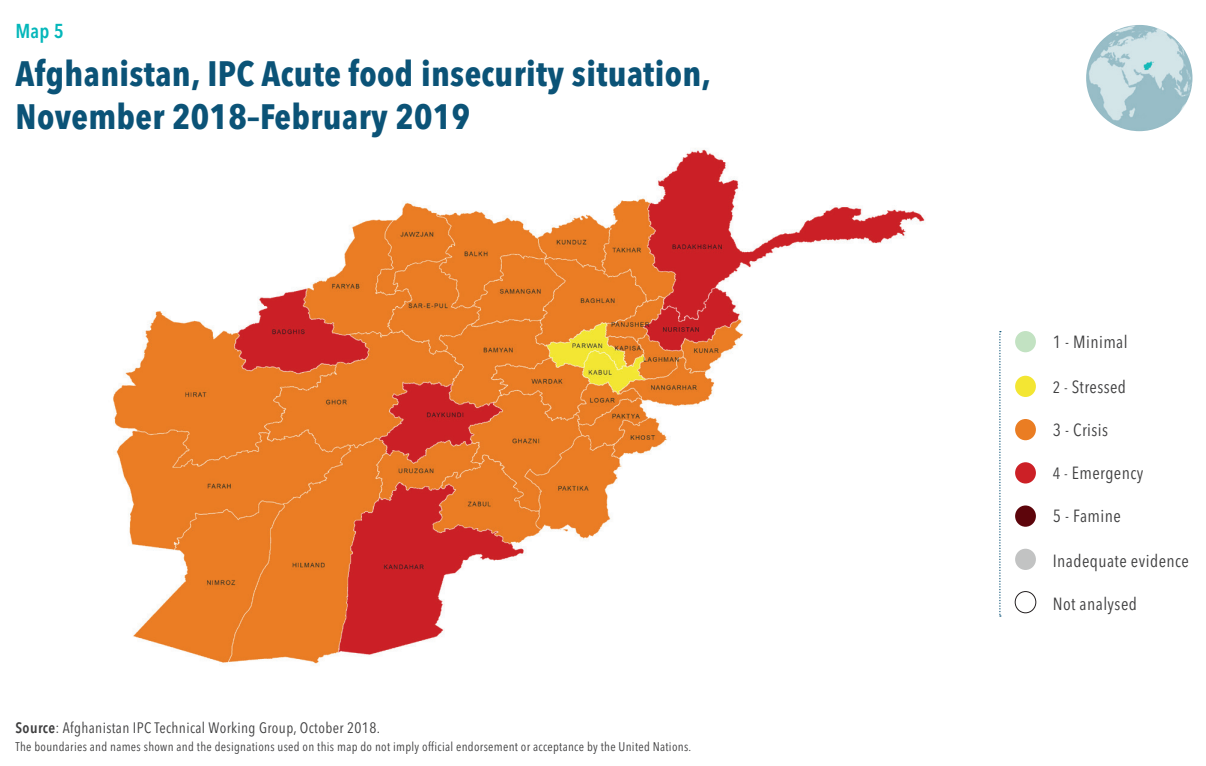
<style>
.page{position:relative;width:1206px;height:766px;background:#fff}
.page>*{position:absolute;margin:0;border:0;box-sizing:border-box;transform-origin:0 0}
.t1{font:700 condensed 35px/42.5px "Avenir Next LT Pro";letter-spacing:.01em;color:#0b5377}
.t2{font:600 condensed 20px "Avenir Next LT Pro";color:#04b7ba}
.t3{font:condensed 17.5px "Avenir Next LT Pro";letter-spacing:.025em;color:#3e3e3f}
.t4{font:condensed 15px "Avenir Next LT Pro";letter-spacing:.025em;color:#3e3e3f}
.t5{font:condensed 12.5px "Avenir Next LT Pro";letter-spacing:.025em;color:#3e3e3f}
.s1{font-weight:600}
.s2{font-size:16.25px}
</style>
<div class="page">
<img style="left:113px;top:148px;width:812px;height:517px">
<img style="left:1086px;top:25px;width:106px;height:106px;border-radius:53px">
<div style="left:1015px;top:331px;width:20px;height:21px;background:#c2e2c2;border-radius:50%"></div>
<div style="left:1015px;top:419px;width:20px;height:21px;background:#ea7d23;border-radius:50%"></div>
<div style="left:1015px;top:505px;width:20px;height:22px;background:#5d050b;border-radius:50%"></div>
<div style="left:1015px;top:376px;width:20px;height:21px;background:#f3e633;border-radius:50%"></div>
<div style="left:1015px;top:462px;width:20px;height:22px;background:#cc2026;border-radius:50%"></div>
<div style="left:1015px;top:549px;width:20px;height:21px;background:#c2c3c3;border-radius:50%"></div>
<div style="left:1014px;top:591px;width:22px;height:22px;border:1px solid #231f20;border-radius:50%"></div>
<svg style="left:999px;top:331px;width:1px;height:286px"></svg>
<h2 class="t2" style="left:16px;top:18px;width:50px">Map 5</h2>
<h1 class="t1" style="left:16px;top:52px;width:697px">Afghanistan, IPC Acute food insecurity situation,<br>November 2018–February 2019</h1>
<p class="t4" style="left:16px;top:718px;width:366px"><span class="s1">Source</span>: Afghanistan IPC Technical Working Group, October 2018.</p>
<p class="t5" style="left:16px;top:739px;width:677px">The boundaries and names shown and the designations used on this map do not imply official endorsement or acceptance by the United Nations.</p>
<h3 class="t3" style="left:1052px;top:331px;width:76px">1 - Minimal</h3>
<h3 class="t3" style="left:1052px;top:376px;width:75px"><span class="s2">2 -</span> Stressed</h3>
<h3 class="t3" style="left:1052px;top:419px;width:57px">3 - Crisis</h3>
<h3 class="t3" style="left:1052px;top:462px;width:92px"><span class="s2">4 -</span> Emergency</h3>
<h3 class="t3" style="left:1052px;top:506px;width:70px">5 - Famine</h3>
<h3 class="t3" style="left:1052px;top:551px;width:138px">Inadequate evidence</h3>
<h3 class="t3" style="left:1052px;top:593px;width:86px">Not analysed</h3>
</div>
